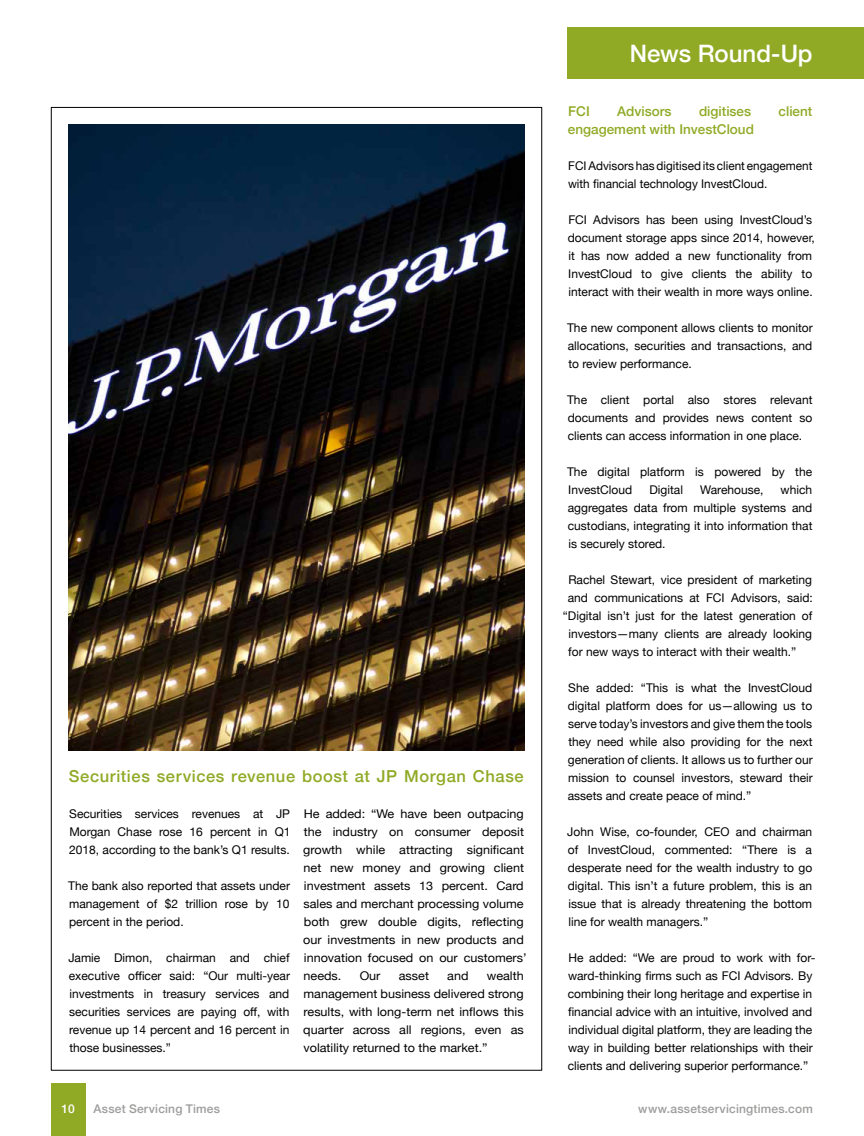
<style>
.page{position:relative;width:864px;height:1136px;background:#fff}
.page>*{position:absolute;margin:0;border:0;box-sizing:border-box;transform-origin:0 0}
.t1{font:500 24px "Helvetica Neue";letter-spacing:-.005em;color:#fff}
.t2{font:500 16.5px "Helvetica Neue";letter-spacing:.035em;color:#90aa26}
.t3{font:500 13.5px "Helvetica Neue";color:#90aa26}
.t4{font:12px/18px "Helvetica Neue";color:#000;text-align:justify}
.t5{font:12px/18px "Helvetica Neue";color:#000;scale:1.05 1}
.t6{font:500 12px "Helvetica Neue";letter-spacing:.015em;color:#9d9d9c}
.t7{font:500 12px "Helvetica Neue";color:#fff}
</style>
<div class="page">
<div style="left:567px;top:28px;width:296px;height:51px;background:#90aa26"></div>
<img style="left:68px;top:124px;width:456px;height:626px">
<div style="left:51px;top:1083px;width:34px;height:52px;background:#90aa26"></div>
<h2 class="t2" style="left:69px;top:766px;width:456px">Securities services revenue boost at JP Morgan Chase</h2>
<p class="t4" style="left:69px;top:804px;width:223px">Securities services revenues at JP Morgan Chase rose 16 percent in Q1<br>2018, according to the bank’s Q1 results.</p>
<p class="t4" style="left:68px;top:876px;width:223px">The bank also reported that assets under management of $2 trillion rose by 10 percent in the period.</p>
<p class="t4" style="left:68px;top:948px;width:223px">Jamie Dimon, chairman and chief executive officer said: “Our multi-year investments in treasury services and securities services are paying off, with revenue up 14 percent and 16 percent in those businesses.”</p>
<p class="t5" style="left:303px;top:804px;width:214px">He added: “We have been outpacing the industry on consumer deposit growth while attracting significant net new money and growing client investment assets 13 percent. Card sales and merchant processing volume both grew double digits, reflecting our investments in new products and innovation focused on our customers’ needs.</p>
<p class="t5" style="left:359px;top:966px;width:21px">Our</p>
<p class="t5" style="left:398px;top:966px;width:30px">asset</p>
<p class="t5" style="left:447px;top:966px;width:22px">and</p>
<p class="t5" style="left:303px;top:966px;width:211px;text-align:justify;text-indent:183px">wealth management business delivered strong results, with long-term net inflows this quarter across all regions, even as volatility returned to the market.”</p>
<h1 class="t1" style="left:629px;top:38px;width:184px">News Round-Up</h1>
<p class="t3" style="left:568px;top:103px;width:23px">FCI</p>
<p class="t3" style="left:617px;top:103px;width:56px">Advisors</p>
<p class="t3" style="left:698px;top:103px;width:54px">digitises</p>
<p class="t3" style="left:778px;top:103px;width:35px">client</p>
<p class="t3" style="left:567px;top:121px;width:187px">engagement with InvestCloud</p>
<p class="t4" style="left:567px;top:156px;width:246px">FCI Advisors has digitised its client engagement with financial technology InvestCloud.</p>
<p class="t4" style="left:567px;top:210px;width:248px;text-align:left">FCI Advisors has been using InvestCloud’s document storage apps since 2014, however, it has now added a new functionality from InvestCloud to give clients the ability to interact with their wealth in more ways online.</p>
<p class="t4" style="left:567px;top:318px;width:247px">The new component allows clients to monitor allocations, securities and transactions, and to review performance.</p>
<p class="t4" style="left:567px;top:390px;width:247px">The client portal also stores relevant documents and provides news content so clients can access information in one place.</p>
<p class="t4" style="left:567px;top:462px;width:246px">The digital platform is powered by the<br>InvestCloud</p>
<p class="t4" style="left:567px;top:480px;width:246px;text-indent:213px">which aggregates data from multiple systems and custodians, integrating it into information that is securely stored.</p>
<p class="t4" style="left:568px;top:570px;width:245px">Rachel Stewart, vice president of marketing</p>
<p class="t4" style="left:567px;top:588px;width:246px">and communications at FCI Advisors, said:</p>
<p class="t4" style="left:562px;top:606px;width:251px">“Digital isn’t just for the latest generation of</p>
<p class="t4" style="left:568px;top:624px;width:245px">investors—many clients are already looking</p>
<p class="t4" style="left:568px;top:642px;width:229px">for new ways to interact with their wealth.”</p>
<p class="t4" style="left:567px;top:678px;width:246px">She added: “This is what the InvestCloud digital platform does for us—allowing us to serve today’s investors and give them the tools they need while also providing for the next generation of clients. It allows us to further our mission to counsel investors, steward their assets and create peace of mind.”</p>
<p class="t4" style="left:567px;top:822px;width:246px">John Wise, co-founder, CEO and chairman of InvestCloud, commented: “There is a desperate need for the wealth industry to go digital. This isn’t a future problem, this is an issue that is already threatening the bottom line for wealth managers.”</p>
<p class="t4" style="left:567px;top:948px;width:249px;text-align:left">He added: “We are proud to work with for&shy;ward-thinking firms such as FCI Advisors. By combining their long heritage and expertise in financial advice with an intuitive, involved and individual digital platform, they are leading the way in building better relationships with their clients and delivering superior performance.”</p>
<p class="t4" style="left:649px;top:480px;width:35px">Digital</p>
<p class="t4" style="left:699px;top:480px;width:65px">Warehouse,</p>
<p class="t7" style="left:61px;top:1101px;width:15px">10</p>
<p class="t6" style="left:94px;top:1101px;width:128px">Asset Servicing Times</p>
<p class="t6" style="left:638px;top:1101px;width:176px">www.assetservicingtimes.com</p>
</div>
